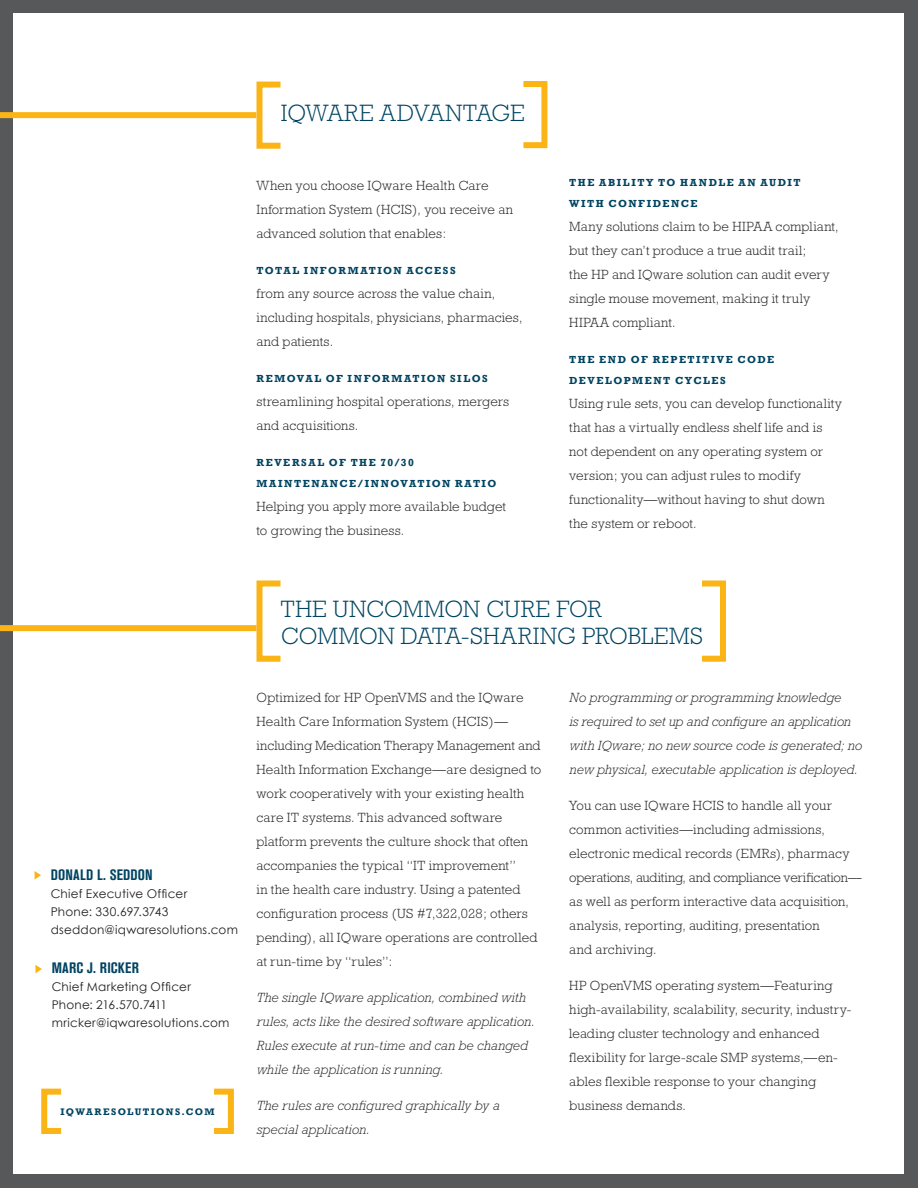
<style>
.page{position:relative;width:918px;height:1188px;background:#57585a}
.page>*{position:absolute;margin:0;border:0;box-sizing:border-box;transform-origin:0 0}
.t1{font:300 24px/27px "Rockwell";color:#004461}
.t2{font:700 condensed 15px "Akzidenz Grotesk BE";letter-spacing:.02em;color:#004461}
.t3{font:300 13.5px/24px "Rockwell";letter-spacing:.01em;color:#231f20}
.t4{font:italic 300 13.5px/24px "Rockwell";letter-spacing:.005em;color:#231f20}
.t5{font:12px/18px "Century Gothic";letter-spacing:.02em;color:#231f20}
.t6{font:700 10.5px/21px "Rockwell";letter-spacing:.15em;color:#004461}
.t7{font:700 9.75px "Rockwell";letter-spacing:.13em;color:#004461}
</style>
<div class="page">
<div style="left:14px;top:14px;width:890px;height:1160px;background:#fff"></div>
<div style="left:257px;top:82px;width:27px;height:67px;border:6px solid #fbb416"></div>
<div style="left:520px;top:81px;width:27px;height:67px;border:6px solid #fbb416"></div>
<div style="left:0;top:112px;width:256px;height:6px;background:#fbb416"></div>
<div style="left:257px;top:580px;width:27px;height:82px;border:6px solid #fbb416"></div>
<div style="left:0;top:625px;width:256px;height:6px;background:#fbb416"></div>
<div style="left:699px;top:580px;width:27px;height:82px;border:6px solid #fbb416"></div>
<div style="left:211px;top:1089px;width:23px;height:45px;border:6px solid #fbb416"></div>
<div style="left:41px;top:1089px;width:23px;height:45px;border:6px solid #fbb416"></div>
<svg style="left:35px;top:871px;width:6px;height:9px"></svg>
<svg style="left:35px;top:965px;width:7px;height:8px"></svg>
<h1 class="t1" style="left:281px;top:100px;width:245px">IQWARE ADVANTAGE</h1>
<p class="t3" style="left:256px;top:173px;width:258px">When you choose IQware Health Care<br>Information System (HCIS), you receive an advanced solution that enables:</p>
<p class="t6" style="left:256px;top:260px;width:201px">TOTAL INFORMATION ACCESS</p>
<p class="t3" style="left:256px;top:281px;width:268px">from any source across the value chain, including hospitals, physicians, pharmacies, and patients.</p>
<p class="t6" style="left:256px;top:368px;width:233px">REMOVAL OF INFORMATION SILOS</p>
<p class="t3" style="left:257px;top:389px;width:254px">streamlining hospital operations, mergers and acquisitions.</p>
<p class="t6" style="left:256px;top:452px;width:241px">REVERSAL OF TH E 70/30<br>MAINTENANCE/INNOVATION RATIO</p>
<p class="t3" style="left:256px;top:494px;width:251px">Helping you apply more available budget to growing the business.</p>
<p class="t6" style="left:569px;top:172px;width:226px">TH E ABILITY TO H ANDLE AN AUDIT<br>WITH</p>
<p class="t6" style="left:609px;top:193px;width:90px">CONFIDENCE</p>
<p class="t3" style="left:569px;top:215px;width:271px">Many solutions claim to be HIPAA compliant, but they can’t produce a true audit trail;<br>the HP and IQware solution can audit every single mouse movement, making it truly HIPAA compliant.</p>
<p class="t6" style="left:569px;top:349px;width:127px">TH E END OF REPETITI</p>
<p class="t6" style="left:569px;top:349px;width:206px;text-indent:148px">VE CODE<br>DEVELOPMENT CYCLES</p>
<p class="t3" style="left:569px;top:392px;width:274px">Using rule sets, you can develop functionality that has a virtually endless shelf life and is not dependent on any operating system or version; you can adjust rules to modify functionality—without having to shut down the system or reboot.</p>
<h1 class="t1" style="left:281px;top:595px;width:424px">THE UNCOMMON CURE FOR<br>COMMON DATA-SHARING PROBLEMS</h1>
<p class="t2" style="left:51px;top:866px;width:103px">DONALD L. SEDDON</p>
<p class="t5" style="left:51px;top:884px;width:189px">Chief Executive Officer<br>Phone: 330.697.3743 dseddon@iqwaresolutions.com</p>
<p class="t2" style="left:52px;top:960px;width:89px">MARC J. RICKER</p>
<p class="t5" style="left:52px;top:978px;width:179px">Chief Marketing Officer<br>Phone: 216.570.7411 mricker@iqwaresolutions.com</p>
<p class="t7" style="left:61px;top:1105px;width:156px">IQWARESOLUTIONS.COM</p>
<p class="t3" style="left:256px;top:685px;width:286px">Optimized for HP OpenVMS and the IQware Health Care Information System (HCIS)— including Medication Therapy Management and Health Information Exchange—are designed to work cooperatively with your existing health care IT systems. This advanced software platform prevents the culture shock that often accompanies the typical “IT improvement”<br>in the health care industry. Using a patented configuration process (US #7,322,028; others pending), all IQware operations are controlled at run-time by “rules”:</p>
<p class="t4" style="left:256px;top:985px;width:279px">The single IQware application, combined with rules, acts like the desired software application.<br>Rules execute at run-time and can be changed while the application is running.</p>
<p class="t4" style="left:256px;top:1093px;width:244px">The rules are configured graphically by a special application.</p>
<p class="t4" style="left:569px;top:685px;width:294px">No programming or programming knowledge<br>is required to set up and configure an application with IQware; no new source code is generated; no new physical, executable application is deployed.</p>
<p class="t3" style="left:569px;top:793px;width:294px">You can use IQware HCIS to handle all your common activities—including admissions, electronic medical records (EMRs), pharmacy operations, auditing, and compliance verification— as well as perform interactive data acquisition, analysis, reporting, auditing, presentation<br>and archiving.</p>
<p class="t3" style="left:569px;top:973px;width:284px">HP OpenVMS operating system—Featuring high-availability, scalability, security, industry&shy;leading cluster technology and enhanced flexibility for large-scale SMP systems,—en&shy;ables flexible response to your changing business demands.</p>
</div>
